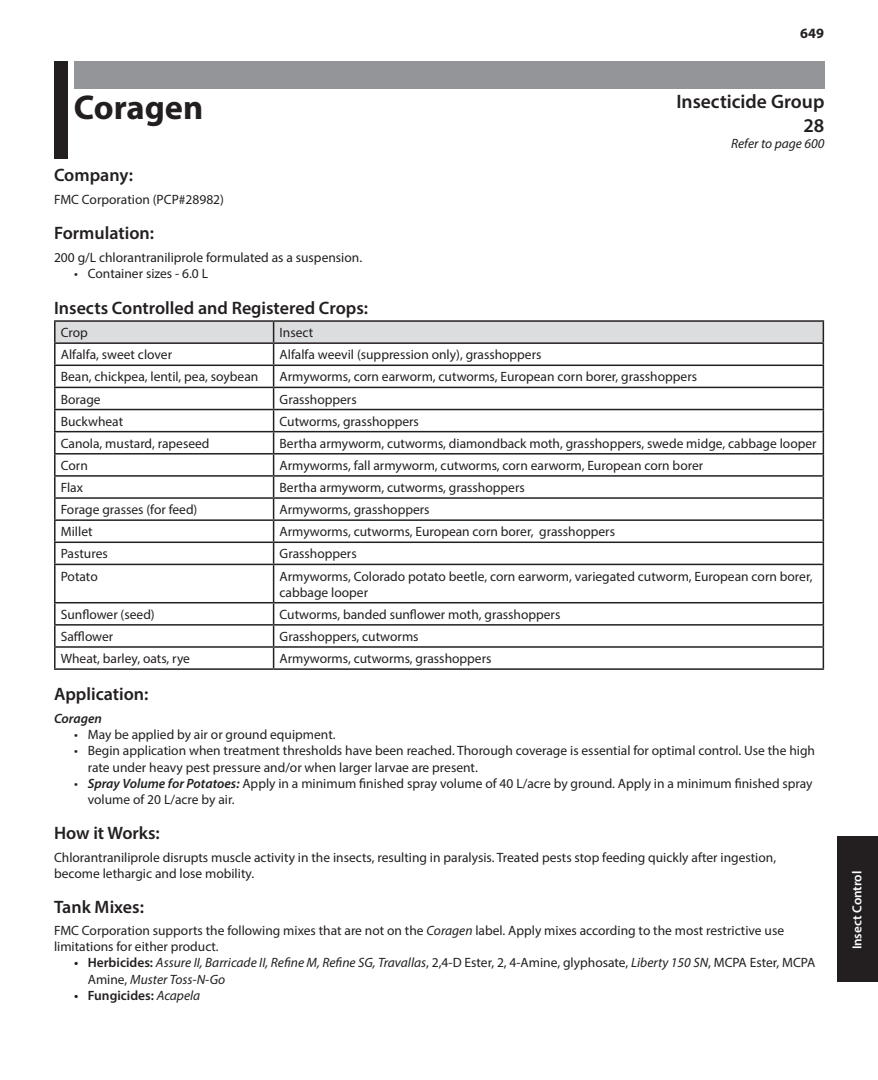
<style>
.page{position:relative;width:878px;height:1080px;background:#fff}
.page>*{position:absolute;margin:0;border:0;box-sizing:border-box;transform-origin:0 0}
.t1{font:700 34.5px "Myriad Pro";color:#231f20}
.t2{font:600 19.5px/23.4px "Myriad Pro";color:#231f20;text-align:right}
.t3{font:600 18px "Myriad Pro";color:#231f20}
.t4{font:700 14.25px "Myriad Pro";color:#231f20}
.t5{font:13.5px/16.2px "Myriad Pro";color:#231f20}
.t6{font:italic 13.5px/16.2px "Myriad Pro";color:#231f20}
.t7{font:600 13.5px "Myriad Pro";color:#231f20}
.t8{font:italic 600 13.5px "Myriad Pro";color:#231f20}
.t9{font:600 13.2px "Myriad Pro";letter-spacing:-.005em;color:#fff}
.s1{font-weight:600;font-style:italic}
.s2{font-style:italic}
.s3{font-weight:600;font-style:normal}
.s4{font-style:normal}
.s5{font-weight:400;font-style:italic}
</style>
<div class="page">
<div style="left:837px;top:837px;width:41px;height:145px;background:#231f20"></div>
<div style="left:54px;top:61px;width:14px;height:98px;background:#231f20"></div>
<div style="left:74px;top:61px;width:750px;height:28px;background:#939598"></div>
<hr style="left:54px;top:320px;width:219px;height:2px;background:#231f20">
<hr style="left:54px;top:322px;width:2px;height:20px;background:#231f20">
<hr style="left:273px;top:320px;width:551px;height:2px;background:#231f20">
<hr style="left:822px;top:322px;width:2px;height:20px;background:#231f20">
<hr style="left:54px;top:342px;width:219px;height:2px;background:#231f20">
<hr style="left:54px;top:344px;width:2px;height:21px;background:#231f20">
<hr style="left:273px;top:342px;width:551px;height:2px;background:#231f20">
<hr style="left:822px;top:344px;width:2px;height:21px;background:#231f20">
<hr style="left:54px;top:365px;width:219px;height:1px;background:#231f20">
<hr style="left:54px;top:366px;width:2px;height:21px;background:#231f20">
<hr style="left:273px;top:365px;width:551px;height:1px;background:#231f20">
<hr style="left:822px;top:366px;width:2px;height:21px;background:#231f20">
<hr style="left:54px;top:387px;width:219px;height:1px;background:#231f20">
<hr style="left:54px;top:388px;width:2px;height:21px;background:#231f20">
<hr style="left:273px;top:387px;width:551px;height:1px;background:#231f20">
<hr style="left:822px;top:388px;width:2px;height:21px;background:#231f20">
<hr style="left:54px;top:409px;width:219px;height:1px;background:#231f20">
<hr style="left:54px;top:410px;width:2px;height:21px;background:#231f20">
<hr style="left:273px;top:409px;width:551px;height:1px;background:#231f20">
<hr style="left:822px;top:410px;width:2px;height:21px;background:#231f20">
<hr style="left:54px;top:431px;width:219px;height:1px;background:#231f20">
<hr style="left:54px;top:432px;width:2px;height:21px;background:#231f20">
<hr style="left:273px;top:431px;width:551px;height:1px;background:#231f20">
<hr style="left:822px;top:432px;width:2px;height:21px;background:#231f20">
<hr style="left:54px;top:453px;width:219px;height:2px;background:#231f20">
<hr style="left:54px;top:455px;width:2px;height:20px;background:#231f20">
<hr style="left:273px;top:453px;width:551px;height:2px;background:#231f20">
<hr style="left:822px;top:455px;width:2px;height:20px;background:#231f20">
<hr style="left:54px;top:475px;width:219px;height:2px;background:#231f20">
<hr style="left:54px;top:477px;width:2px;height:20px;background:#231f20">
<hr style="left:273px;top:475px;width:551px;height:2px;background:#231f20">
<hr style="left:822px;top:477px;width:2px;height:20px;background:#231f20">
<hr style="left:54px;top:497px;width:219px;height:2px;background:#231f20">
<hr style="left:54px;top:499px;width:2px;height:20px;background:#231f20">
<hr style="left:273px;top:497px;width:551px;height:2px;background:#231f20">
<hr style="left:822px;top:499px;width:2px;height:20px;background:#231f20">
<hr style="left:54px;top:519px;width:219px;height:2px;background:#231f20">
<hr style="left:54px;top:521px;width:2px;height:21px;background:#231f20">
<hr style="left:273px;top:519px;width:551px;height:2px;background:#231f20">
<hr style="left:822px;top:521px;width:2px;height:21px;background:#231f20">
<hr style="left:54px;top:542px;width:219px;height:1px;background:#231f20">
<hr style="left:54px;top:543px;width:2px;height:21px;background:#231f20">
<hr style="left:273px;top:542px;width:551px;height:1px;background:#231f20">
<svg style="left:55px;top:321px;width:768px;height:243px"></svg>
<hr style="left:822px;top:543px;width:2px;height:21px;background:#231f20">
<hr style="left:54px;top:564px;width:219px;height:1px;background:#231f20">
<hr style="left:54px;top:565px;width:2px;height:37px;background:#231f20">
<hr style="left:273px;top:564px;width:551px;height:1px;background:#231f20">
<hr style="left:273px;top:565px;width:1px;height:37px;background:#231f20">
<hr style="left:822px;top:565px;width:2px;height:37px;background:#231f20">
<hr style="left:54px;top:602px;width:219px;height:1px;background:#231f20">
<hr style="left:54px;top:603px;width:2px;height:21px;background:#231f20">
<hr style="left:273px;top:602px;width:551px;height:1px;background:#231f20">
<hr style="left:822px;top:603px;width:2px;height:21px;background:#231f20">
<hr style="left:54px;top:624px;width:219px;height:2px;background:#231f20">
<hr style="left:54px;top:626px;width:2px;height:20px;background:#231f20">
<hr style="left:273px;top:624px;width:551px;height:2px;background:#231f20">
<hr style="left:822px;top:626px;width:2px;height:20px;background:#231f20">
<hr style="left:54px;top:646px;width:219px;height:2px;background:#231f20">
<hr style="left:54px;top:648px;width:2px;height:20px;background:#231f20">
<hr style="left:273px;top:646px;width:551px;height:2px;background:#231f20">
<svg style="left:273px;top:603px;width:1px;height:65px"></svg>
<hr style="left:822px;top:648px;width:2px;height:20px;background:#231f20">
<hr style="left:54px;top:668px;width:219px;height:2px;background:#231f20">
<hr style="left:273px;top:668px;width:551px;height:2px;background:#231f20">
<p class="t4" style="left:800px;top:24px;width:25px">649</p>
<h1 class="t1" style="left:74px;top:85px;width:131px">Coragen</h1>
<h2 class="t2" style="left:676px;top:89px;width:149px">Insecticide Group<br>28</h2>
<p class="t6" style="left:731px;top:135px;width:95px">Refer to page 600</p>
<h3 class="t3" style="left:54px;top:164px;width:80px">Company:</h3>
<p class="t5" style="left:54px;top:191px;width:171px">FMC Corporation (PCP#28982)</p>
<h3 class="t3" style="left:54px;top:222px;width:102px">Formulation:</h3>
<p class="t5" style="left:54px;top:249px;width:309px">200 g/L chlorantraniliprole formulated as a suspension.</p>
<p class="t5" style="left:74px;top:266px;width:135px">• Container sizes - 6.0 L</p>
<h3 class="t3" style="left:54px;top:296px;width:315px">Insects Controlled and Registered Crops:</h3>
<p class="t5" style="left:61px;top:324px;width:29px">Crop</p>
<p class="t5" style="left:279px;top:324px;width:35px">Insect</p>
<p class="t5" style="left:61px;top:346px;width:113px">Alfalfa, sweet clover</p>
<p class="t5" style="left:279px;top:346px;width:263px">Alfalfa weevil (suppression only), grasshoppers</p>
<p class="t5" style="left:61px;top:369px;width:199px">Bean, chickpea, lentil, pea, soybean</p>
<p class="t5" style="left:279px;top:369px;width:419px">Armyworms, corn earworm, cutworms, European corn borer, grasshoppers</p>
<p class="t5" style="left:61px;top:391px;width:41px">Borage</p>
<p class="t5" style="left:279px;top:391px;width:79px">Grasshoppers</p>
<p class="t5" style="left:61px;top:413px;width:64px">Buckwheat</p>
<p class="t5" style="left:279px;top:413px;width:141px">Cutworms, grasshoppers</p>
<p class="t5" style="left:61px;top:435px;width:150px">Canola, mustard, rapeseed</p>
<p class="t5" style="left:279px;top:435px;width:538px">Bertha armyworm, cutworms, diamondback moth, grasshoppers, swede midge, cabbage looper</p>
<p class="t5" style="left:61px;top:457px;width:29px">Corn</p>
<p class="t5" style="left:279px;top:457px;width:425px">Armyworms, fall armyworm, cutworms, corn earworm, European corn borer</p>
<p class="t5" style="left:61px;top:479px;width:24px">Flax</p>
<p class="t5" style="left:279px;top:479px;width:247px">Bertha armyworm, cutworms, grasshoppers</p>
<p class="t5" style="left:61px;top:501px;width:138px">Forage grasses (for feed)</p>
<p class="t5" style="left:279px;top:501px;width:151px">Armyworms, grasshoppers</p>
<p class="t5" style="left:61px;top:523px;width:33px">Millet</p>
<p class="t5" style="left:279px;top:523px;width:337px">Armyworms, cutworms, European corn borer, grasshoppers</p>
<p class="t5" style="left:61px;top:546px;width:48px">Pastures</p>
<p class="t5" style="left:279px;top:546px;width:79px">Grasshoppers</p>
<p class="t5" style="left:61px;top:568px;width:38px">Potato</p>
<p class="t5" style="left:279px;top:568px;width:534px">Armyworms, Colorado potato beetle, corn earworm, variegated cutworm, European corn borer, cabbage looper</p>
<p class="t5" style="left:61px;top:606px;width:95px">Sunflower (seed)</p>
<p class="t5" style="left:279px;top:606px;width:282px">Cutworms, banded sunflower moth, grasshoppers</p>
<p class="t5" style="left:61px;top:628px;width:54px">Safflower</p>
<p class="t5" style="left:279px;top:628px;width:140px">Grasshoppers, cutworms</p>
<p class="t5" style="left:61px;top:650px;width:131px">Wheat, barley, oats, rye</p>
<p class="t5" style="left:279px;top:650px;width:213px">Armyworms, cutworms, grasshoppers</p>
<h3 class="t3" style="left:54px;top:683px;width:96px">Application:</h3>
<p class="t8" style="left:54px;top:710px;width:49px">Coragen</p>
<p class="t5" style="left:74px;top:726px;width:263px">• May be applied by air or ground equipment.</p>
<p class="t5" style="left:88px;top:743px;width:728px;text-indent:-14px">• Begin application when treatment thresholds have been reached. Thorough coverage is essential for optimal control. Use the high rate under heavy pest pressure and/or when larger larvae are present.</p>
<p class="t5" style="left:88px;top:775px;width:726px;text-indent:-14px">• <span class="s1">Spray Volume for Potatoes:</span> Apply in a minimum finished spray volume of 40 L/acre by ground. Apply in a minimum finished spray volume of 20 L/acre by air.</p>
<h3 class="t3" style="left:54px;top:822px;width:107px">How it Works:</h3>
<p class="t5" style="left:54px;top:849px;width:723px">Chlorantraniliprole disrupts muscle activity in the insects, resulting in paralysis. Treated pests stop feeding quickly after ingestion, become lethargic and lose mobility.</p>
<h3 class="t3" style="left:54px;top:896px;width:91px">Tank Mixes:</h3>
<p class="t5" style="left:54px;top:922px;width:731px">FMC Corporation supports the following mixes that are not on the <span class="s2">Coragen</span> label. Apply mixes according to the most restrictive use limitations for either product.</p>
<p class="t6" style="left:88px;top:955px;width:729px;text-indent:-14px"><span class="s3">• Herbicides:</span> Assure II, Barricade II, Refine M, Refine SG, Travallas<span class="s4">, 2,4-D Ester, 2, 4-Amine, glyphosate,</span> Liberty 150 SN<span class="s4">, MCPA Ester, MCPA<br>Amine,</span> Muster Toss-N-Go</p>
<p class="t7" style="left:74px;top:987px;width:127px">• Fungicides: <span class="s5">Acapela</span></p>
<p class="t9" style="left:848px;top:949px;width:80px;rotate:-90deg">Insect Control</p>
</div>
